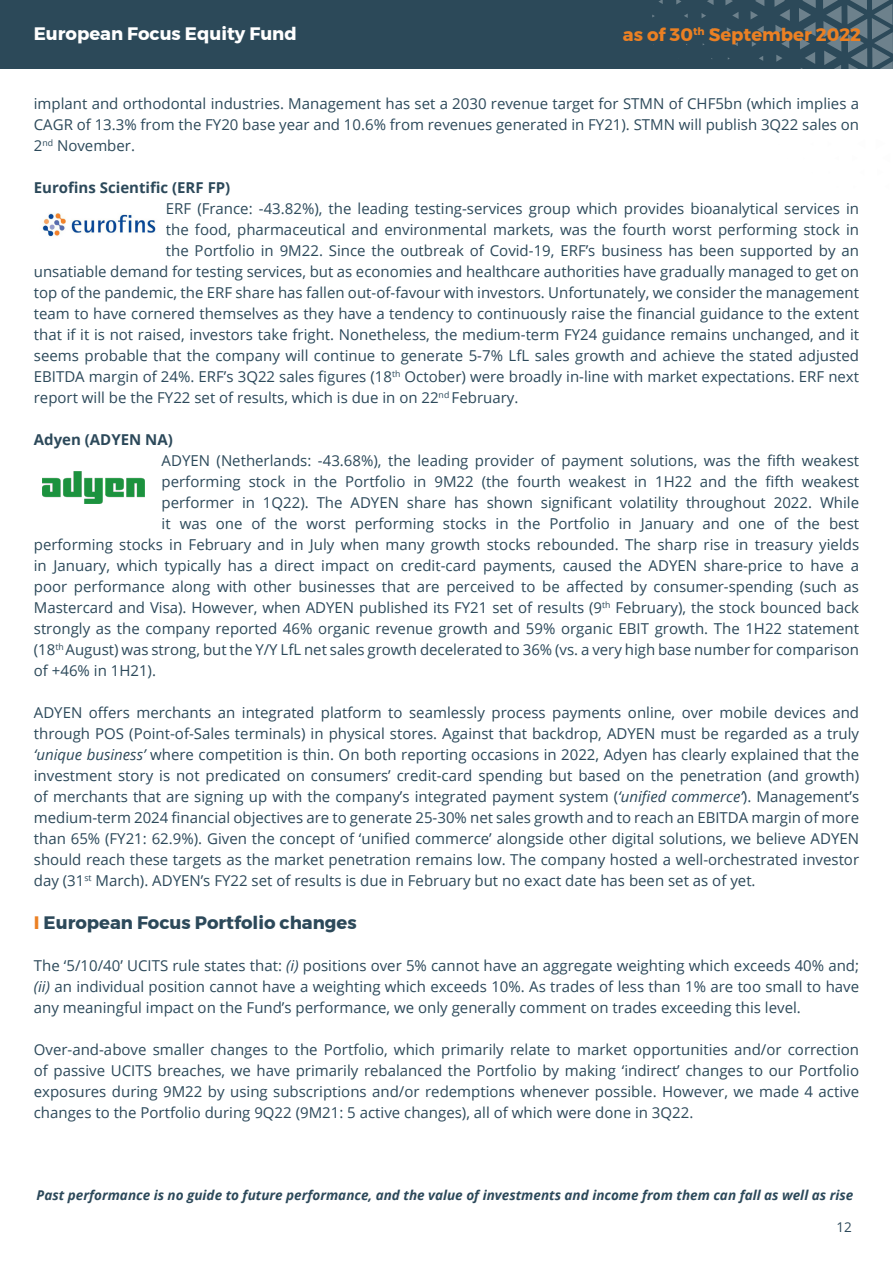
<style>
.page{position:relative;width:893px;height:1263px;background:#fff}
.page>*{position:absolute;margin:0;border:0;box-sizing:border-box;transform-origin:0 0}
.t1{font:700 18px "Montserrat";color:#2c495a}
.t2{font:700 18px "Montserrat";color:#fff}
.t3{font:700 18px "Montserrat";color:#eb8023}
.t4{font:15px/21px "Open Sans";color:#2c495a;text-align:justify}
.t5{font:700 15px "Open Sans";color:#2c495a}
.t6{font:italic 700 13.5px "Open Sans";color:#2c495a}
.t7{font:13.5px "Open Sans";color:#2c495a}
.s1{font-style:italic}
.s2{color:#eb8023}
</style>
<div class="page">
<div style="left:0;top:0;width:893px;height:69px;background:#2c4959"></div>
<svg style="left:684px;top:14px;width:4px;height:4px"></svg>
<svg style="left:701px;top:13px;width:5px;height:5px"></svg>
<svg style="left:659px;top:0;width:4px;height:4px"></svg>
<svg style="left:676px;top:0;width:5px;height:5px"></svg>
<svg style="left:707px;top:0;width:7px;height:5px"></svg>
<svg style="left:727px;top:27px;width:4px;height:5px"></svg>
<svg style="left:725px;top:0;width:8px;height:5px"></svg>
<svg style="left:732px;top:12px;width:7px;height:7px"></svg>
<svg style="left:752px;top:41px;width:4px;height:6px"></svg>
<svg style="left:759px;top:56px;width:4px;height:5px"></svg>
<svg style="left:757px;top:26px;width:7px;height:7px"></svg>
<svg style="left:776px;top:55px;width:6px;height:7px"></svg>
<svg style="left:750px;top:0;width:14px;height:19px"></svg>
<svg style="left:774px;top:0;width:16px;height:48px"></svg>
<svg style="left:799px;top:0;width:17px;height:69px"></svg>
<svg style="left:823px;top:0;width:70px;height:69px"></svg>
<img style="left:43px;top:471px;width:102px;height:33px">
<img style="left:42px;top:213px;width:114px;height:24px">
<p class="t2" style="left:34px;top:20px;width:265px">European Focus Equity Fund</p>
<p class="t3" style="left:623px;top:20px;width:240px">as of 30<sup>th</sup> September 2022</p>
<p class="t4" style="left:34px;top:93px;width:827px">implant and orthodontal industries. Management has set a 2030 revenue target for STMN of CHF5bn (which implies a CAGR of 13.3% from the FY20 base year and 10.6% from revenues generated in FY21). STMN will publish 3Q22 sales on 2<sup>nd</sup> November.</p>
<p class="t5" style="left:34px;top:177px;width:198px">Eurofins Scientific (ERF FP)</p>
<p class="t4" style="left:166px;top:198px;width:695px">ERF (France: -43.82%), the leading testing-services group which provides bioanalytical services in</p>
<p class="t4" style="left:166px;top:219px;width:695px">the food, pharmaceutical and environmental markets, was the fourth worst performing stock in</p>
<p class="t4" style="left:166px;top:240px;width:695px">the Portfolio in 9M22. Since the outbreak of Covid-19, ERF’s business has been supported by an</p>
<p class="t4" style="left:34px;top:261px;width:827px">unsatiable demand for testing services, but as economies and healthcare authorities have gradually managed to get on</p>
<p class="t4" style="left:34px;top:282px;width:827px">top of the pandemic, the ERF share has fallen out-of-favour with investors. Unfortunately, we consider the management</p>
<p class="t4" style="left:34px;top:303px;width:827px">team to have cornered themselves as they have a tendency to continuously raise the financial guidance to the extent</p>
<p class="t4" style="left:34px;top:324px;width:827px">that if it is not raised, investors take fright. Nonetheless, the medium-term FY24 guidance remains unchanged, and it</p>
<p class="t4" style="left:34px;top:345px;width:827px">seems probable that the company will continue to generate 5-7% LfL sales growth and achieve the stated adjusted</p>
<p class="t4" style="left:34px;top:366px;width:827px">EBITDA margin of 24%. ERF’s 3Q22 sales figures (18<sup>th</sup> October) were broadly in-line with market expectations. ERF next</p>
<p class="t4" style="left:34px;top:387px;width:486px">report will be the FY22 set of results, which is due in on 22<sup>nd</sup> February.</p>
<p class="t5" style="left:34px;top:429px;width:141px">Adyen (ADYEN NA)</p>
<p class="t4" style="left:162px;top:450px;width:699px">ADYEN (Netherlands: -43.68%), the leading provider of payment solutions, was the fifth weakest</p>
<p class="t4" style="left:162px;top:471px;width:699px">performing stock in the Portfolio in 9M22 (the fourth weakest in 1H22 and the fifth weakest</p>
<p class="t4" style="left:162px;top:492px;width:699px">performer in 1Q22). The ADYEN share has shown significant volatility throughout 2022. While</p>
<p class="t4" style="left:162px;top:513px;width:699px">it was one of the worst performing stocks in the Portfolio in January and one of the best</p>
<p class="t4" style="left:34px;top:534px;width:827px">performing stocks in February and in July when many growth stocks rebounded. The sharp rise in treasury yields</p>
<p class="t4" style="left:34px;top:555px;width:827px">in January, which typically has a direct impact on credit-card payments, caused the ADYEN share-price to have a</p>
<p class="t4" style="left:34px;top:576px;width:827px">poor performance along with other businesses that are perceived to be affected by consumer-spending (such as</p>
<p class="t4" style="left:34px;top:597px;width:827px">Mastercard and Visa). However, when ADYEN published its FY21 set of results (9<sup>th</sup> February), the stock bounced back</p>
<p class="t4" style="left:34px;top:618px;width:827px">strongly as the company reported 46% organic revenue growth and 59% organic EBIT growth. The 1H22 statement</p>
<p class="t4" style="left:34px;top:639px;width:827px">(18<sup>th</sup> August) was strong, but the Y/Y LfL net sales growth decelerated to 36% (vs. a very high base number for comparison</p>
<p class="t4" style="left:34px;top:660px;width:124px">of +46% in 1H21).</p>
<p class="t4" style="left:34px;top:702px;width:827px">ADYEN offers merchants an integrated platform to seamlessly process payments online, over mobile devices and through POS (Point-of-Sales terminals) in physical stores. Against that backdrop, ADYEN must be regarded as a truly <span class="s1">‘unique business’</span> where competition is thin. On both reporting occasions in 2022, Adyen has clearly explained that the investment story is not predicated on consumers’ credit-card spending but based on the penetration (and growth) of merchants that are signing up with the company’s integrated payment system (<span class="s1">‘unified commerce’</span>). Management’s medium-term 2024 financial objectives are to generate 25-30% net sales growth and to reach an EBITDA margin of more than 65% (FY21: 62.9%). Given the concept of ‘unified commerce’ alongside other digital solutions, we believe ADYEN should reach these targets as the market penetration remains low. The company hosted a well-orchestrated investor day (31<sup>st</sup> March). ADYEN’s FY22 set of results is due in February but no exact date has been set as of yet.</p>
<p class="t1" style="left:34px;top:908px;width:324px"><span class="s2">I</span> European Focus Portfolio changes</p>
<p class="t4" style="left:34px;top:955px;width:827px">The ‘5/10/40’ UCITS rule states that: <span class="s1">(i)</span> positions over 5% cannot have an aggregate weighting which exceeds 40% and; <span class="s1">(ii)</span> an individual position cannot have a weighting which exceeds 10%. As trades of less than 1% are too small to have any meaningful impact on the Fund’s performance, we only generally comment on trades exceeding this level.</p>
<p class="t4" style="left:34px;top:1039px;width:827px">Over-and-above smaller changes to the Portfolio, which primarily relate to market opportunities and/or correction of passive UCITS breaches, we have primarily rebalanced the Portfolio by making ‘indirect’ changes to our Portfolio exposures during 9M22 by using subscriptions and/or redemptions whenever possible. However, we made 4 active changes to the Portfolio during 9Q22 (9M21: 5 active changes), all of which were done in 3Q22.</p>
<p class="t6" style="left:37px;top:1186px;width:818px">Past performance is no guide to future performance, and the value of investments and income from them can fall as well as rise</p>
<p class="t7" style="left:836px;top:1217px;width:17px">12</p>
</div>
